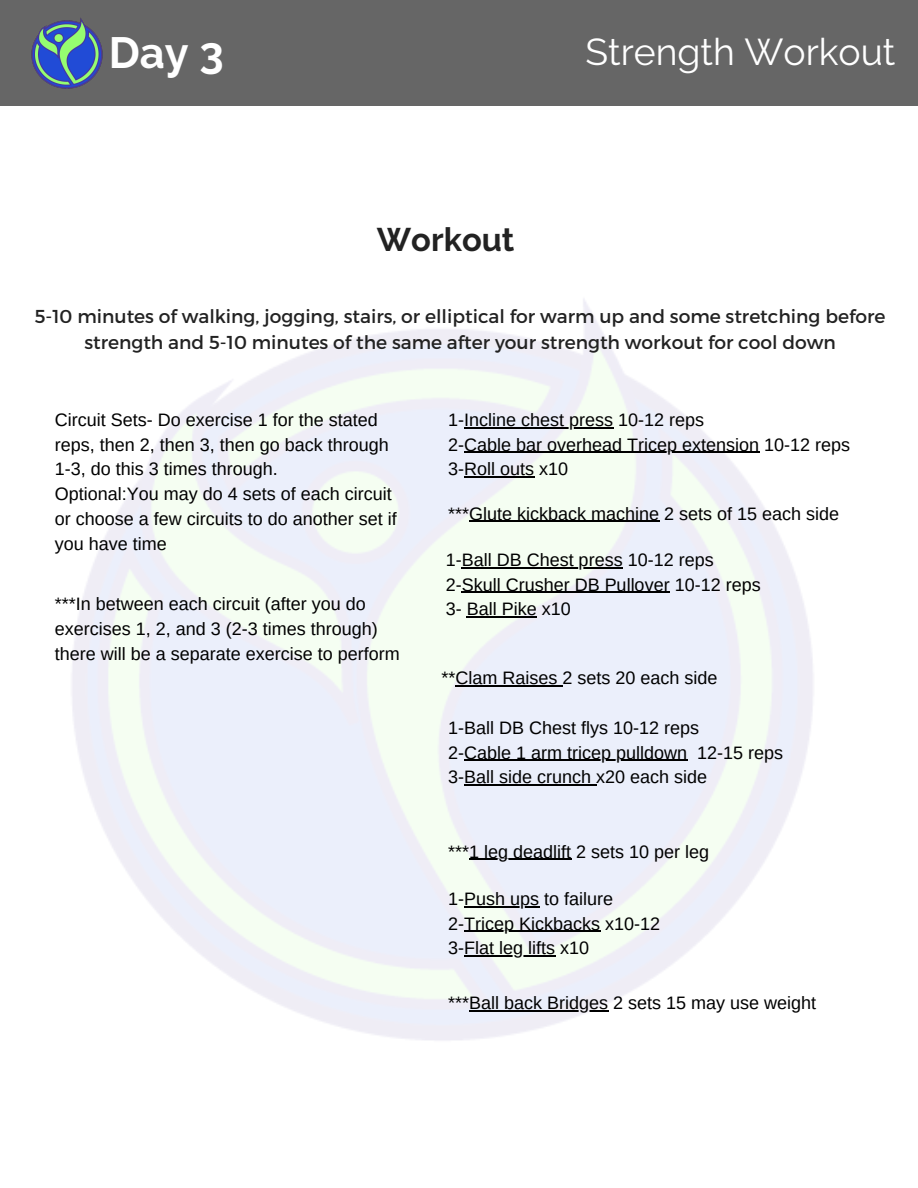
<style>
.page{position:relative;width:918px;height:1188px;background:#fff}
.page>*{position:absolute;margin:0;border:0;box-sizing:border-box;transform-origin:0 0}
.t1{font:700 43.65px "Raleway";color:#fff}
.t2{font:37.35px "Raleway";color:#fff}
.t3{font:700 32.7px "Raleway";color:#222}
.t4{font:18.75px/25.8px "Montserrat";color:#222;text-align:center}
.t5{font:18px/24.8px "Arimo";color:#000}
</style>
<div class="page">
<div style="left:0;top:0;width:918px;height:106px;background:#666"></div>
<img style="left:31px;top:18px;width:72px;height:71px">
<img style="left:72px;top:299px;width:741px;height:742px">
<hr style="left:464px;top:427px;width:149px;height:1px;background:#000">
<hr style="left:464px;top:452px;width:295px;height:1px;background:#000">
<hr style="left:464px;top:477px;width:70px;height:1px;background:#000">
<hr style="left:462px;top:567px;width:161px;height:1px;background:#000">
<hr style="left:462px;top:592px;width:208px;height:1px;background:#000">
<hr style="left:467px;top:617px;width:70px;height:1px;background:#000">
<hr style="left:464px;top:760px;width:223px;height:1px;background:#000">
<hr style="left:464px;top:784px;width:132px;height:2px;background:#000">
<hr style="left:464px;top:906px;width:75px;height:1px;background:#000">
<hr style="left:464px;top:931px;width:136px;height:1px;background:#000">
<hr style="left:464px;top:956px;width:91px;height:1px;background:#000">
<hr style="left:469px;top:521px;width:190px;height:1px;background:#000">
<hr style="left:456px;top:685px;width:107px;height:2px;background:#000">
<hr style="left:469px;top:859px;width:102px;height:1px;background:#000">
<hr style="left:469px;top:1010px;width:139px;height:2px;background:#000">
<p class="t1" style="left:109px;top:27px;width:116px">Day 3</p>
<p class="t2" style="left:586px;top:30px;width:311px">Strength Workout</p>
<p class="t3" style="left:377px;top:220px;width:139px">Workout</p>
<p class="t4" style="left:35px;top:302px;width:852px">5-10 minutes of walking, jogging, stairs, or elliptical for warm up and some stretching before strength and 5-10 minutes of the same after your strength workout for cool down</p>
<p class="t5" style="left:55px;top:407px;width:335px">Circuit Sets- Do exercise 1 for the stated reps, then 2, then 3, then go back through<br>1-3, do this 3 times through.</p>
<p class="t5" style="left:55px;top:482px;width:343px">Optional:You may do 4 sets of each circuit or choose a few circuits to do another set if you have time</p>
<p class="t5" style="left:55px;top:591px;width:346px">***In between each circuit (after you do exercises 1, 2, and 3 (2-3 times through) there will be a separate exercise to perform</p>
<p class="t5" style="left:448px;top:407px;width:258px">1-Incline chest press 10-12 reps</p>
<p class="t5" style="left:448px;top:432px;width:404px">2-Cable bar overhead Tricep extension 10-12 reps</p>
<p class="t5" style="left:448px;top:457px;width:122px">3-Roll outs x10</p>
<p class="t5" style="left:448px;top:501px;width:393px">***Glute kickback machine 2 sets of 15 each side</p>
<p class="t5" style="left:446px;top:547px;width:270px">1-Ball DB Chest press 10-12 reps</p>
<p class="t5" style="left:446px;top:572px;width:317px">2-Skull Crusher DB Pullover 10-12 reps</p>
<p class="t5" style="left:446px;top:597px;width:127px">3- Ball Pike x10</p>
<p class="t5" style="left:442px;top:666px;width:278px">**Clam Raises 2 sets 20 each side</p>
<p class="t5" style="left:448px;top:715px;width:252px">1-Ball DB Chest flys 10-12 reps</p>
<p class="t5" style="left:448px;top:740px;width:337px">2-Cable 1 arm tricep pulldown 12-15 reps</p>
<p class="t5" style="left:448px;top:765px;width:261px">3-Ball side crunch x20 each side</p>
<p class="t5" style="left:448px;top:839px;width:263px">***1 leg deadlift 2 sets 10 per leg</p>
<p class="t5" style="left:448px;top:886px;width:166px">1-Push ups to failure</p>
<p class="t5" style="left:448px;top:911px;width:214px">2-Tricep Kickbacks x10-12</p>
<p class="t5" style="left:448px;top:936px;width:143px">3-Flat leg lifts x10</p>
<p class="t5" style="left:448px;top:991px;width:370px">***Ball back Bridges 2 sets 15 may use weight</p>
</div>
